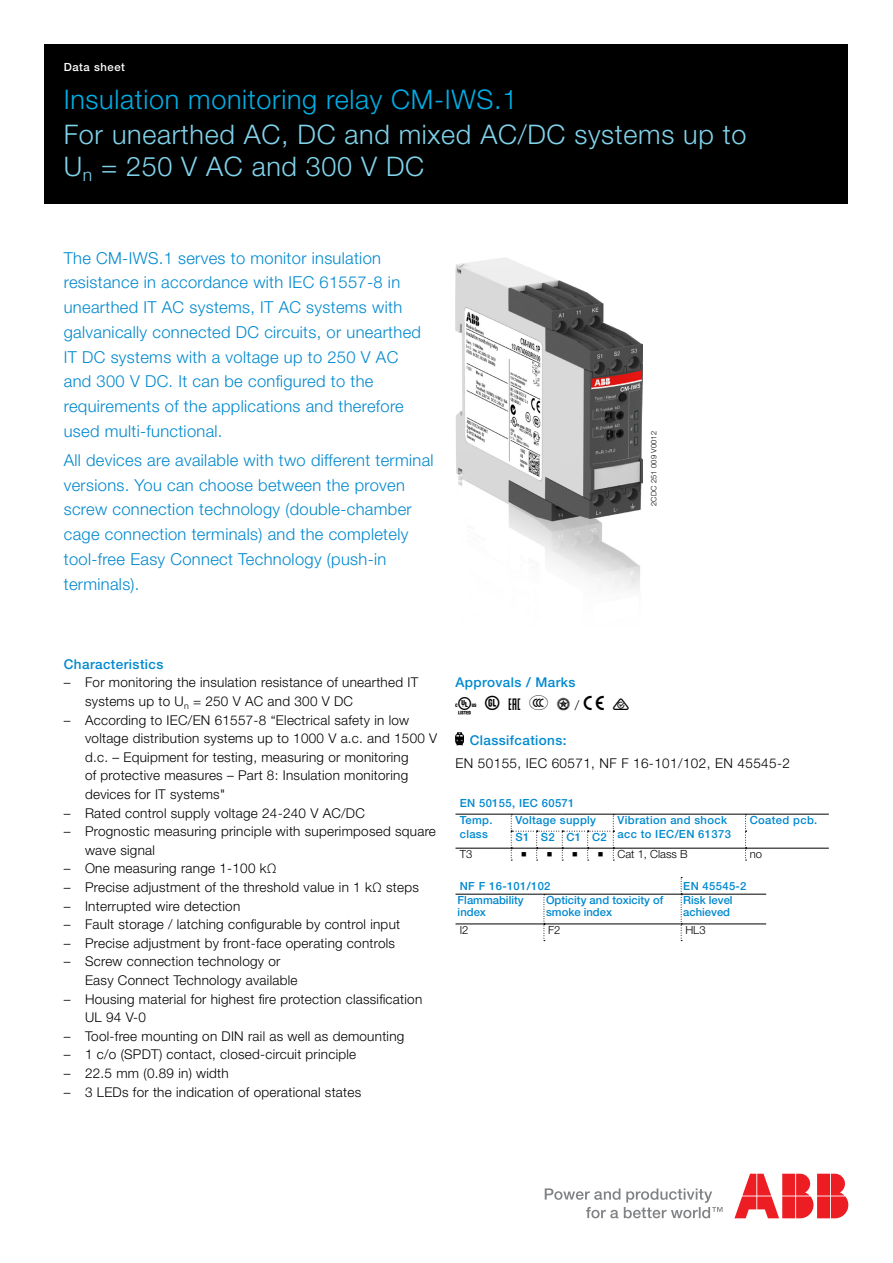
<style>
.page{position:relative;width:893px;height:1263px;background:#fff}
.page>*{position:absolute;margin:0;border:0;box-sizing:border-box;transform-origin:0 0}
.t1{font:300 27px/31.5px "Helvetica Neue LT Std";letter-spacing:.025em;color:#81d3eb}
.t2{font:300 27px "Helvetica Neue LT Std";letter-spacing:.025em;color:#00aee6}
.t3{font:300 16.5px/24.8px "Helvetica Neue LT Std";letter-spacing:.02em;color:#0089cf}
.t4{font:16.5px "Approvals One";color:#000}
.t5{font:300 13.5px/18.6px "Helvetica Neue LT Std";letter-spacing:.02em;color:#000}
.t6{font:500 13.5px "Helvetica Neue LT Std";letter-spacing:.03em;color:#0089cf}
.t7{font:500 11.25px/17px "Helvetica Neue LT Std";letter-spacing:.03em;color:#0089cf}
.t8{font:500 11.25px/12px "Helvetica Neue LT Std";color:#0089cf}
.t9{font:300 11.25px "Helvetica Neue LT Std";color:#000}
.t10{font:500 11.25px "Helvetica Neue LT Std";letter-spacing:.05em;color:#fff}
.t11{font:300 7.5px "Helvetica Neue LT Std";letter-spacing:.02em;color:#000}
.t12{font:7.5px "Wingdings";color:#000}
.s1{font-size:15px}
.s2{font-family:"Helvetica Neue LT Std";font-weight:300;font-size:13.5px}
</style>
<div class="page">
<div style="left:45px;top:45px;width:803px;height:159px;background:#000"></div>
<svg style="left:545px;top:1188px;width:177px;height:30px"></svg>
<svg style="left:734px;top:1174px;width:114px;height:44px"></svg>
<img style="left:455px;top:258px;width:187px;height:331px">
<svg style="left:455px;top:733px;width:9px;height:12px"></svg>
<svg style="left:745px;top:815px;width:2px;height:46px"></svg>
<hr style="left:455px;top:848px;width:56px;height:1px;background:#000">
<hr style="left:613px;top:848px;width:133px;height:1px;background:#000">
<hr style="left:746px;top:848px;width:83px;height:1px;background:#000">
<hr style="left:455px;top:814px;width:56px;height:1px;background:#000">
<svg style="left:511px;top:814px;width:103px;height:47px"></svg>
<hr style="left:613px;top:814px;width:133px;height:1px;background:#000">
<hr style="left:746px;top:814px;width:83px;height:1px;background:#000">
<svg style="left:544px;top:895px;width:1px;height:46px"></svg>
<hr style="left:455px;top:924px;width:89px;height:1px;background:#000">
<hr style="left:544px;top:924px;width:137px;height:1px;background:#000">
<hr style="left:681px;top:924px;width:85px;height:1px;background:#000">
<hr style="left:455px;top:894px;width:89px;height:1px;background:#000">
<hr style="left:544px;top:894px;width:137px;height:1px;background:#000">
<hr style="left:681px;top:894px;width:85px;height:1px;background:#000">
<svg style="left:681px;top:877px;width:1px;height:64px"></svg>
<p class="t10" style="left:64px;top:61px;width:63px">Data sheet</p>
<h1 class="t2" style="left:64px;top:82px;width:455px">Insulation monitoring relay CM-IWS.1</h1>
<h1 class="t1" style="left:64px;top:118px;width:684px">For unearthed AC, DC and mixed AC/DC systems up to<br>U<sub>n</sub> = 250 V AC and 300 V DC</h1>
<p class="t3" style="left:64px;top:245px;width:359px">The CM-IWS.1 serves to monitor insulation resistance in accordance with IEC 61557-8 in unearthed IT AC systems, IT AC systems with galvanically connected DC circuits, or unearthed IT DC systems with a voltage up to 250 V AC and 300 V DC. It can be configured to the requirements of the applications and therefore used multi-functional.</p>
<p class="t3" style="left:64px;top:447px;width:371px">All devices are available with two different terminal versions. You can choose between the proven screw connection technology (double-chamber cage connection terminals) and the completely tool-free Easy Connect Technology (push-in terminals).</p>
<p class="t11" style="left:649px;top:506px;width:76px;rotate:-90deg">2CDC 251 009 V0012</p>
<p class="t6" style="left:64px;top:656px;width:101px">Characteristics</p>
<p class="t5" style="left:85px;top:673px;width:335px;text-indent:-21px">– For monitoring the insulation resistance of unearthed IT systems up to U<sub>n</sub> = 250 V AC and 300 V DC</p>
<p class="t5" style="left:85px;top:710px;width:354px;text-indent:-21px">– According to IEC/EN 61557-8 “Electrical safety in low voltage distribution systems up to 1000 V a.c. and 1500 V d.c. – Equipment for testing, measuring or monitoring<br>of protective measures – Part 8: Insulation monitoring devices for IT systems"</p>
<p class="t5" style="left:64px;top:803px;width:303px">– Rated control supply voltage 24-240 V AC/DC</p>
<p class="t5" style="left:85px;top:822px;width:352px;text-indent:-21px">– Prognostic measuring principle with superimposed square wave signal</p>
<p class="t5" style="left:64px;top:859px;width:214px">– One measuring range 1-100 kΩ</p>
<p class="t5" style="left:64px;top:878px;width:357px">– Precise adjustment of the threshold value in 1 kΩ steps</p>
<p class="t5" style="left:64px;top:896px;width:178px">– Interrupted wire detection</p>
<p class="t5" style="left:64px;top:915px;width:338px">– Fault storage / latching configurable by control input</p>
<p class="t5" style="left:64px;top:933px;width:333px">– Precise adjustment by front-face operating controls</p>
<p class="t5" style="left:85px;top:952px;width:214px;text-indent:-21px">– Screw connection technology or<br>Easy Connect Technology available</p>
<p class="t5" style="left:85px;top:989px;width:339px;text-indent:-21px">– Housing material for highest fire protection classification<br>UL 94 V-0</p>
<p class="t5" style="left:64px;top:1026px;width:342px">– Tool-free mounting on DIN rail as well as demounting</p>
<p class="t5" style="left:64px;top:1045px;width:294px">– 1 c/o (SPDT) contact, closed-circuit principle</p>
<p class="t5" style="left:64px;top:1064px;width:166px">– 22.5 mm (0.89 in) width</p>
<p class="t5" style="left:64px;top:1082px;width:299px">– 3 LEDs for the indication of operational states</p>
<p class="t6" style="left:455px;top:674px;width:122px">Approvals / Marks</p>
<p class="t4" style="left:455px;top:695px;width:175px"><span class="s1">A</span> C R E L <span class="s2">/</span> a b</p>
<p class="t6" style="left:470px;top:732px;width:98px">Classifcations:</p>
<p class="t5" style="left:455px;top:754px;width:336px">EN 50155, IEC 60571, NF F 16-101/102, EN 45545-2</p>
<p class="t7" style="left:460px;top:795px;width:116px">EN 50155, IEC 60571<br>Temp.</p>
<p class="t7" style="left:460px;top:825px;width:30px">class</p>
<p class="t7" style="left:515px;top:812px;width:82px">Voltage supply</p>
<p class="t7" style="left:617px;top:813px;width:115px;line-height:13.5px">Vibration and shock acc to IEC/EN 61373</p>
<p class="t7" style="left:750px;top:812px;width:69px">Coated pcb.</p>
<p class="t7" style="left:515px;top:829px;width:93px">S1 S2 C1 C2</p>
<p class="t9" style="left:460px;top:847px;width:14px">T3</p>
<p class="t12" style="left:521px;top:850px;width:7px">■</p>
<p class="t12" style="left:547px;top:850px;width:7px">■</p>
<p class="t12" style="left:572px;top:850px;width:7px">■</p>
<p class="t9" style="left:598px;top:847px;width:91px">■ Cat 1, Class B</p>
<p class="t9" style="left:750px;top:847px;width:14px">no</p>
<p class="t7" style="left:460px;top:877px;width:92px">NF F 16-101/102</p>
<p class="t7" style="left:683px;top:877px;width:65px">EN 45545-2</p>
<p class="t8" style="left:458px;top:894px;width:68px">Flammability index</p>
<p class="t8" style="left:546px;top:894px;width:119px">Opticity and toxicity of smoke index</p>
<p class="t8" style="left:683px;top:894px;width:51px">Risk level achieved</p>
<p class="t9" style="left:460px;top:923px;width:10px">I2</p>
<p class="t9" style="left:548px;top:923px;width:14px">F2</p>
<p class="t9" style="left:685px;top:923px;width:22px">HL3</p>
</div>
